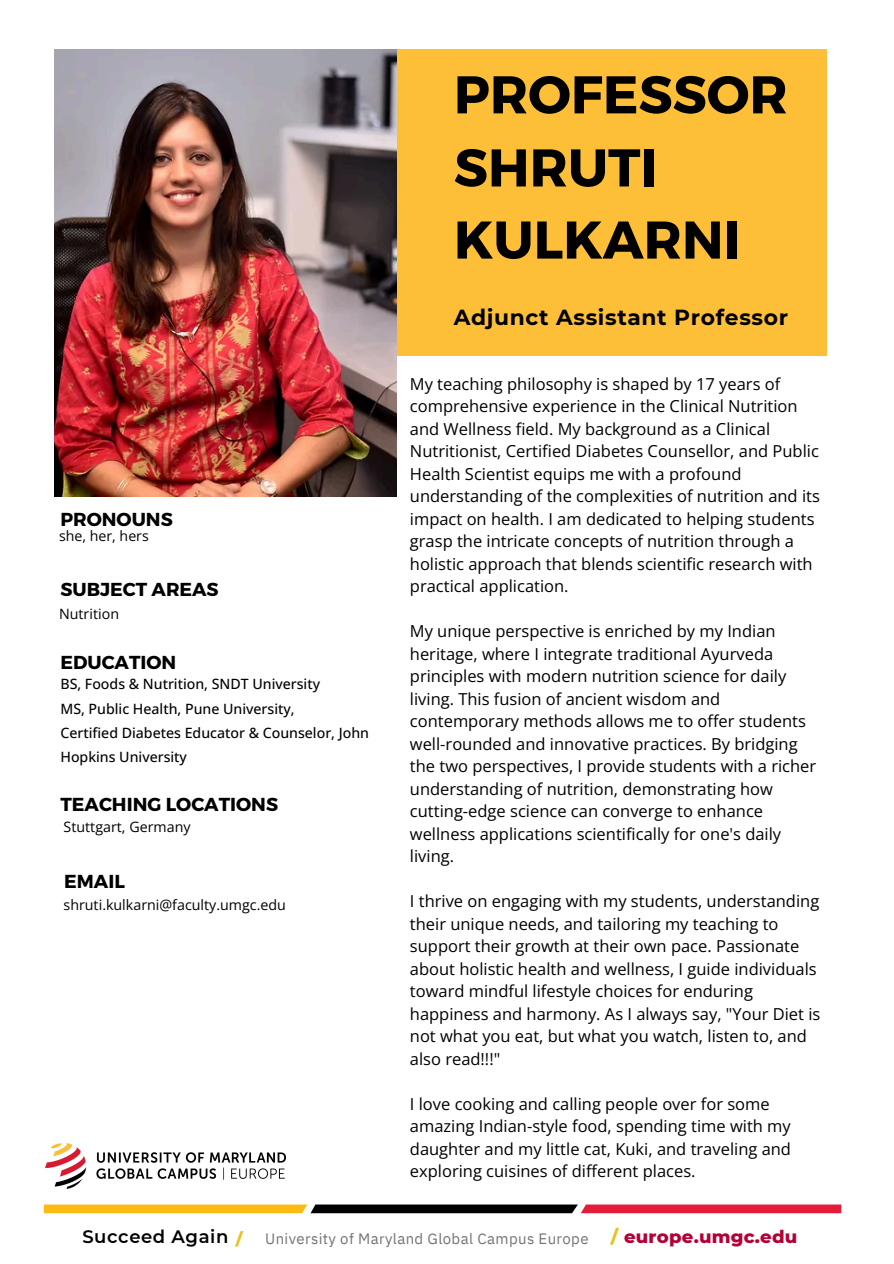
<style>
.page{position:relative;width:894px;height:1264px;background:#fff}
.page>*{position:absolute;margin:0;border:0;box-sizing:border-box;transform-origin:0 0}
.t1{font:700 52.95px "Montserrat";color:#000}
.t2{font:700 21.75px "Montserrat";letter-spacing:.03em;color:#000}
.t3{font:700 18.75px "Montserrat";color:#000}
.t4{font:800 18px "Montserrat";letter-spacing:.015em;color:#b40035}
.t5{font:600 18px "Montserrat";letter-spacing:.035em;color:#000}
.t6{font:16.5px/22.5px "Open Sans";color:#000}
.t7{font:800 16.5px "Montserrat";color:#e7c21f}
.t8{font:15px "IBM Plex Sans";letter-spacing:.025em;color:#747377}
.t9{font:500 14.25px/24.3px "Open Sans";color:#000}
.t10{font:14.25px "Open Sans";color:#000}
.s1{color:#e7c21f}
</style>
<div class="page">
<div style="left:64px;top:49px;width:762px;height:306px;background:#fdbf38"></div>
<img style="left:54px;top:49px;width:342px;height:447px">
<svg style="left:44px;top:1204px;width:797px;height:9px;background:#a7552a"></svg>
<img style="left:45px;top:1143px;width:240px;height:45px">
<p class="t1" style="left:453px;top:60px;width:335px">PROFESSOR</p>
<h1 class="t1" style="left:453px;top:133px;width:205px">SHRUTI</h1>
<h1 class="t1" style="left:453px;top:205px;width:288px">KULKARNI</h1>
<h3 class="t3" style="left:60px;top:507px;width:114px">PRONOUNS</h3>
<h6 class="t10" style="left:59px;top:526px;width:91px">she, her, hers</h6>
<h3 class="t3" style="left:60px;top:577px;width:160px">SUBJECT AREAS</h3>
<p class="t10" style="left:59px;top:603px;width:61px">Nutrition</p>
<h3 class="t3" style="left:60px;top:649px;width:117px">EDUCATION</h3>
<p class="t9" style="left:60px;top:671px;width:310px">BS, Foods &amp; Nutrition, SNDT University<br>MS, Public Health, Pune University,<br>Certified Diabetes Educator &amp; Counselor, John Hopkins University</p>
<h3 class="t3" style="left:60px;top:792px;width:219px">TEACHING LOCATIONS</h3>
<p class="t10" style="left:63px;top:817px;width:128px">Stuttgart, Germany</p>
<h3 class="t3" style="left:64px;top:869px;width:62px">EMAIL</h3>
<p class="t10" style="left:63px;top:894px;width:224px">shruti.kulkarni@faculty.umgc.edu</p>
<h2 class="t2" style="left:453px;top:304px;width:336px">Adjunct Assistant Professor</h2>
<h5 class="t6" style="left:410px;top:372px;width:411px">My teaching philosophy is shaped by 17 years of comprehensive experience in the Clinical Nutrition and Wellness field. My background as a Clinical Nutritionist, Certified Diabetes Counsellor, and Public Health Scientist equips me with a profound understanding of the complexities of nutrition and its impact on health. I am dedicated to helping students grasp the intricate concepts of nutrition through a holistic approach that blends scientific research with practical application.</h5>
<h5 class="t6" style="left:410px;top:619px;width:408px">My unique perspective is enriched by my Indian heritage, where I integrate traditional Ayurveda principles with modern nutrition science for daily living. This fusion of ancient wisdom and contemporary methods allows me to offer students well-rounded and innovative practices. By bridging the two perspectives, I provide students with a richer understanding of nutrition, demonstrating how cutting-edge science can converge to enhance wellness applications scientifically for one's daily living.</h5>
<h5 class="t6" style="left:410px;top:889px;width:412px">I thrive on engaging with my students, understanding their unique needs, and tailoring my teaching to support their growth at their own pace. Passionate about holistic health and wellness, I guide individuals toward mindful lifestyle choices for enduring happiness and harmony. As I always say, "Your Diet is not what you eat, but what you watch, listen to, and also read!!!"</h5>
<h5 class="t6" style="left:410px;top:1092px;width:382px">I love cooking and calling people over for some amazing Indian-style food, spending time with my daughter and my little cat, Kuki, and traveling and exploring cuisines of different places.</h5>
<h4 class="t5" style="left:82px;top:1225px;width:147px">Succeed Again</h4>
<h4 class="t7" style="left:236px;top:1229px;width:8px">/</h4>
<p class="t8" style="left:265px;top:1228px;width:325px">University of Maryland Global Campus Europe</p>
<h5 class="t4" style="left:610px;top:1225px;width:188px"><span class="s1">/</span> europe.umgc.edu</h5>
</div>
